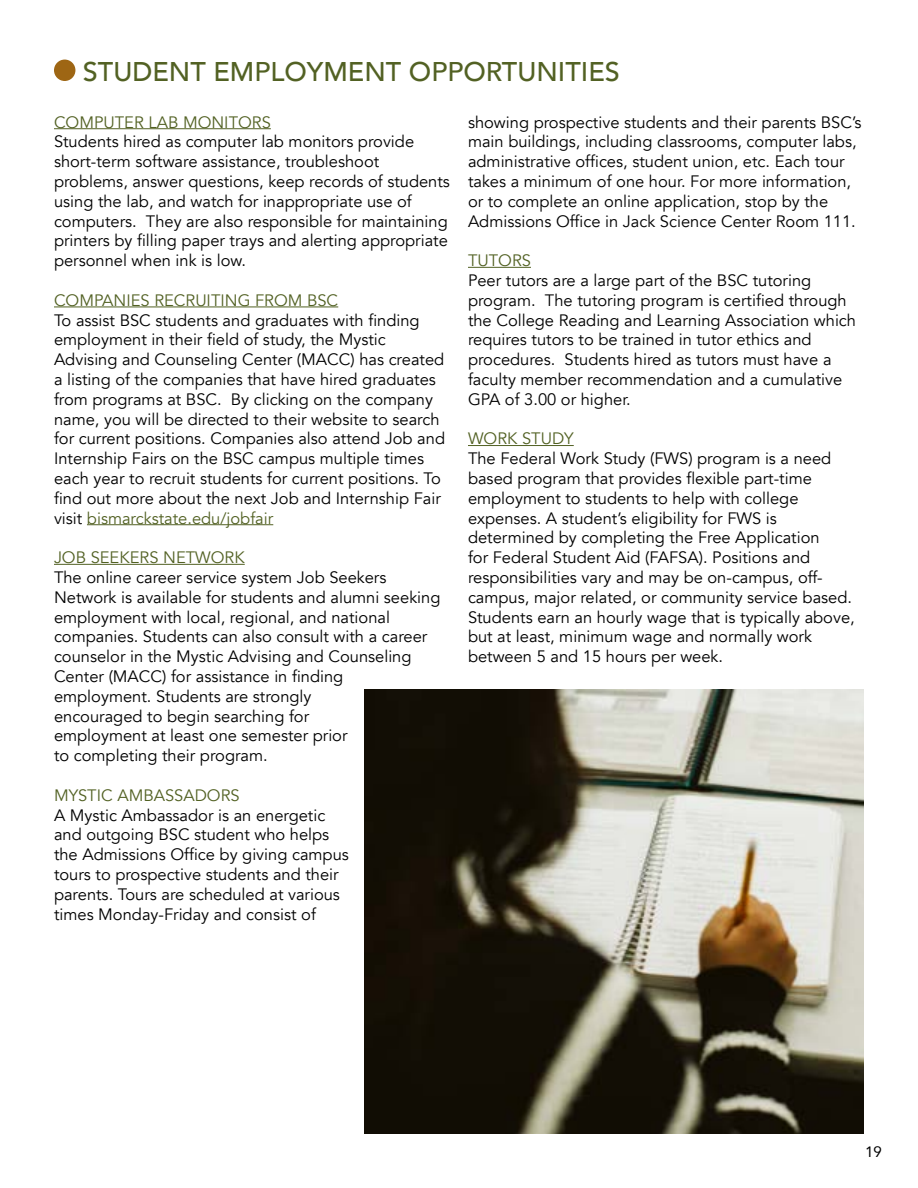
<style>
.page{position:relative;width:918px;height:1188px;background:#fff}
.page>*{position:absolute;margin:0;border:0;box-sizing:border-box;transform-origin:0 0}
.t1{font:500 27px "Avenir";color:#526123}
.t2{font:16.5px/19.8px "Avenir";color:#000}
.t3{font:16.5px "Avenir";color:#526123}
.t4{font:15px "Avenir";color:#000}
.s1{color:#526123}
</style>
<div class="page">
<hr style="left:54px;top:128px;width:217px;height:1px;background:#526123">
<hr style="left:54px;top:307px;width:284px;height:1px;background:#526123">
<hr style="left:87px;top:524px;width:186px;height:1px;background:#526123">
<hr style="left:54px;top:564px;width:191px;height:1px;background:#526123">
<hr style="left:468px;top:267px;width:63px;height:1px;background:#526123">
<hr style="left:468px;top:445px;width:106px;height:1px;background:#526123">
<div style="left:54px;top:60px;width:21px;height:21px;background:#9e6614;border-radius:50%"></div>
<img style="left:364px;top:689px;width:500px;height:445px">
<h1 class="t1" style="left:83px;top:48px;width:538px">STUDENT EMPLOYMENT OPPORTUNITIES</h1>
<p class="t3" style="left:54px;top:112px;width:218px">COMPUTER LAB MONITORS</p>
<p class="t2" style="left:54px;top:132px;width:398px">Students hired as computer lab monitors provide short-term software assistance, troubleshoot problems, answer questions, keep records of students using the lab, and watch for inappropriate use of computers. They are also responsible for maintaining printers by filling paper trays and alerting appropriate personnel when ink is low.</p>
<p class="t3" style="left:54px;top:290px;width:286px">COMPANIES RECRUITING FROM BSC</p>
<p class="t2" style="left:54px;top:310px;width:393px">To assist BSC students and graduates with finding employment in their field of study, the Mystic Advising and Counseling Center (MACC) has created a listing of the companies that have hired graduates from programs at BSC. By clicking on the company name, you will be directed to their website to search for current positions. Companies also attend Job and Internship Fairs on the BSC campus multiple times each year to recruit students for current positions. To find out more about the next Job and Internship Fair visit <span class="s1">bismarckstate.edu/jobfair</span></p>
<p class="t3" style="left:54px;top:548px;width:192px">JOB SEEKERS NETWORK</p>
<p class="t2" style="left:54px;top:568px;width:388px">The online career service system Job Seekers Network is available for students and alumni seeking employment with local, regional, and national companies. Students can also consult with a career counselor in the Mystic Advising and Counseling Center (MACC) for assistance in finding employment. Students are strongly<br>encouraged to begin searching for<br>employment at least one semester prior<br>to completing their program.</p>
<p class="t3" style="left:54px;top:785px;width:187px">MYSTIC AMBASSADORS</p>
<p class="t2" style="left:54px;top:805px;width:296px">A Mystic Ambassador is an energetic and outgoing BSC student who helps the Admissions Office by giving campus tours to prospective students and their parents. Tours are scheduled at various times Monday-Friday and consist of</p>
<p class="t2" style="left:468px;top:112px;width:395px">showing prospective students and their parents BSC’s main buildings, including classrooms, computer labs, administrative offices, student union, etc. Each tour takes a minimum of one hour. For more information, or to complete an online application, stop by the Admissions Office in Jack Science Center Room 111.</p>
<p class="t3" style="left:468px;top:251px;width:64px">TUTORS</p>
<p class="t2" style="left:468px;top:271px;width:390px">Peer tutors are a large part of the BSC tutoring program. The tutoring program is certified through the College Reading and Learning Association which requires tutors to be trained in tutor ethics and procedures. Students hired as tutors must have a faculty member recommendation and a cumulative GPA of 3.00 or higher.</p>
<p class="t3" style="left:468px;top:429px;width:107px">WORK STUDY</p>
<p class="t2" style="left:468px;top:449px;width:388px">The Federal Work Study (FWS) program is a need based program that provides flexible part-time employment to students to help with college expenses. A student’s eligibility for FWS is determined by completing the Free Application<br>for Federal Student Aid (FAFSA). Positions and responsibilities vary and may be on-campus, off&shy;campus, major related, or community service based.<br>Students earn an hourly wage that is typically above, but at least, minimum wage and normally work between 5 and 15 hours per week.</p>
<p class="t4" style="left:865px;top:1139px;width:18px">19</p>
</div>
